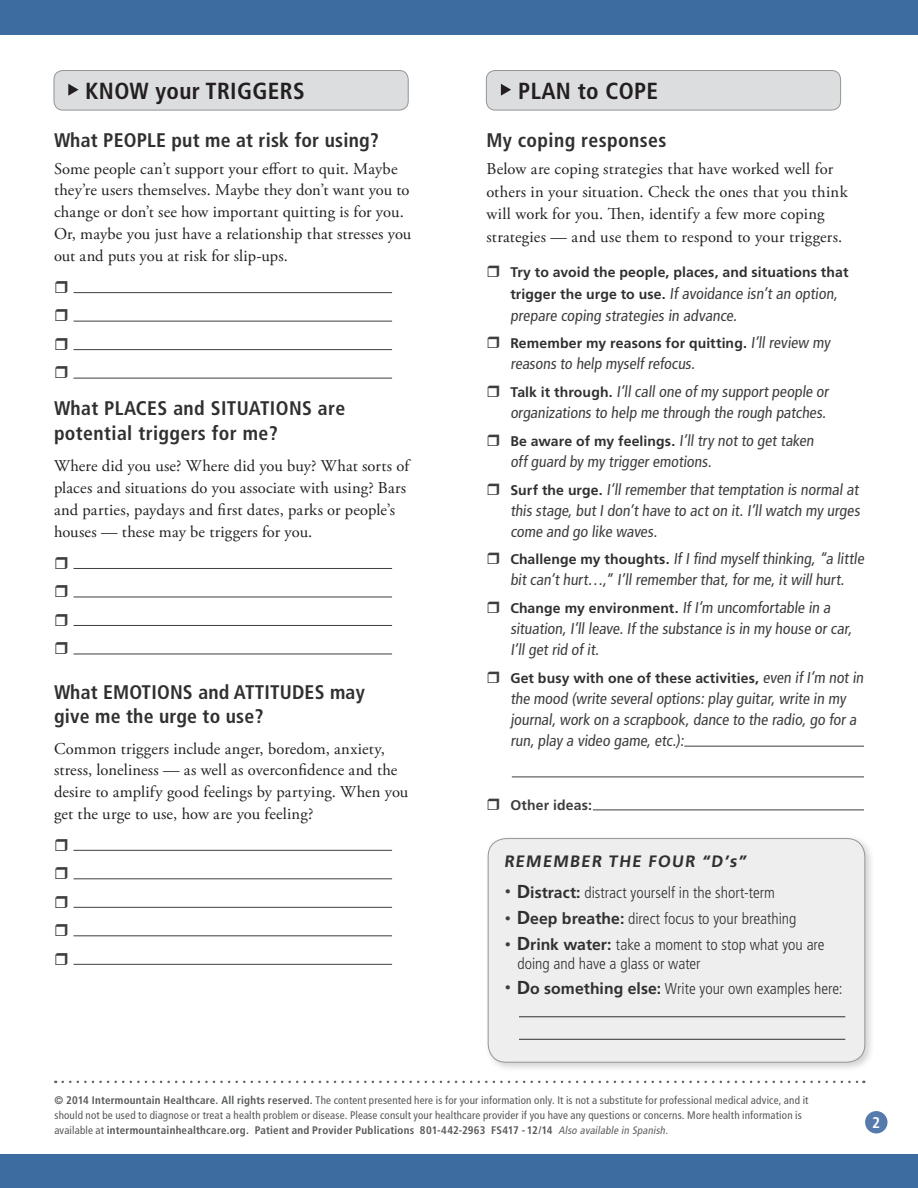
<style>
.page{position:relative;width:918px;height:1188px;background:#fff}
.page>*{position:absolute;margin:0;border:0;box-sizing:border-box;transform-origin:0 0}
.Level_1{font:700 condensed 23.25px "Frutiger LT Std";letter-spacing:.015em;color:#231f20}
.Level_2{font:700 condensed 19.65px/24.8px "Frutiger LT Std";letter-spacing:.01em;color:#312f30}
.Level_1-2{font:700 condensed 19.65px/24.8px "Frutiger LT Std";letter-spacing:.02em;color:#312f30}
.Main{font:16.5px/21.9px "Adobe Garamond Pro";letter-spacing:.01em;color:#231f20}
.Main-2{font:700 16.5px "Frutiger LT Std";color:#312f30}
.t1{font:condensed 15.75px/21px "Frutiger LT Std";color:#3e3e3f}
.Level_1-3{font:300 condensed 15.75px/18.8px "Frutiger LT Std";color:#312f30}
.t2{font:700 condensed 15.45px "Frutiger LT Std";color:#fff}
.t3{font:700 14.1px "Frutiger LT Std";letter-spacing:.01em;color:#312f30}
.t4{font:700 14.1px "Frutiger LT Std";letter-spacing:.01em;color:#3e3e3f}
.t5{font:condensed 10.95px/15px "Frutiger LT Std";letter-spacing:.015em;color:#57585a}
.s1{font-weight:700;font-stretch:normal;font-size:14.1px;color:#312f30}
.s2{font-weight:400;font-stretch:condensed;font-size:15.75px;color:#3e3e3f}
.s3{font-style:italic}
.s4{font-weight:700;font-stretch:normal;font-size:27px;color:#3e3e3f}
.s5{font-weight:700;font-stretch:normal;font-size:18.75px}
.s6{font-weight:700;font-stretch:normal}
.s7{font-weight:700}
.s8{font-style:italic;font-size:10.8px;color:#5c5c5f}
</style>
<div class="page">
<div style="left:0;top:1154px;width:918px;height:34px;background:#3d6ca1"></div>
<div style="left:865px;top:1111px;width:23px;height:22px;background:#567aac;border-radius:50%"></div>
<div style="left:0;top:0;width:918px;height:35px;background:#3d6ca1"></div>
<svg style="left:63px;top:1081px;width:801px;height:2px"></svg>
<div style="left:54px;top:71px;width:354px;height:39px;background:#dcdddf;border-radius:9px"></div>
<div style="left:54px;top:70px;width:355px;height:40px;border:1px solid #939598;border-radius:9px"></div>
<div style="left:486px;top:71px;width:355px;height:39px;background:#dcdddf;border-radius:9px"></div>
<div style="left:486px;top:70px;width:355px;height:40px;border:1px solid #939598;border-radius:9px"></div>
<hr style="left:74px;top:292px;width:318px;height:1px;background:#3e3e3f">
<hr style="left:74px;top:321px;width:318px;height:1px;background:#3e3e3f">
<hr style="left:74px;top:349px;width:318px;height:1px;background:#3e3e3f">
<hr style="left:74px;top:378px;width:318px;height:1px;background:#3e3e3f">
<hr style="left:74px;top:568px;width:318px;height:1px;background:#3e3e3f">
<hr style="left:74px;top:597px;width:318px;height:1px;background:#3e3e3f">
<hr style="left:74px;top:625px;width:318px;height:1px;background:#3e3e3f">
<hr style="left:74px;top:654px;width:318px;height:1px;background:#3e3e3f">
<hr style="left:74px;top:850px;width:318px;height:1px;background:#3e3e3f">
<hr style="left:74px;top:878px;width:318px;height:1px;background:#3e3e3f">
<hr style="left:74px;top:907px;width:318px;height:1px;background:#3e3e3f">
<hr style="left:74px;top:935px;width:318px;height:1px;background:#3e3e3f">
<hr style="left:74px;top:964px;width:318px;height:1px;background:#3e3e3f">
<svg style="left:68px;top:84px;width:11px;height:12px"></svg>
<hr style="left:684px;top:746px;width:180px;height:1px;background:#3e3e3f">
<hr style="left:512px;top:777px;width:352px;height:1px;background:#3e3e3f">
<hr style="left:593px;top:810px;width:271px;height:1px;background:#3e3e3f">
<div style="left:484px;top:835px;width:391px;height:237px;background:#231f20;opacity:.2"></div>
<div style="left:488px;top:839px;width:377px;height:223px;background:#eeeeef;border-radius:18px"></div>
<div style="left:488px;top:838px;width:377px;height:225px;border:1px solid #939598;border-radius:18px"></div>
<hr style="left:519px;top:1016px;width:326px;height:1px;background:#312f30">
<hr style="left:519px;top:1039px;width:326px;height:1px;background:#312f30">
<svg style="left:501px;top:84px;width:10px;height:12px"></svg>
<p class="Level_1" style="left:85px;top:77px;width:221px">KNOW your TRIGGERS</p>
<p class="Level_2" style="left:54px;top:128px;width:327px">What PEOPLE put me at risk for using?</p>
<p class="Main" style="left:54px;top:158px;width:359px">Some people can’t support your effort to quit. Maybe they’re users themselves. Maybe they don’t want you to change or don’t see how important quitting is for you.<br>Or, maybe you just have a relationship that stresses you out and puts you at risk for slip-ups.</p>
<p class="Level_1-2" style="left:54px;top:396px;width:293px">What PLACES and SITUATIONS are potential triggers for me?</p>
<p class="Main" style="left:54px;top:455px;width:357px">Where did you use? Where did you buy? What sorts of places and situations do you associate with using? Bars and parties, paydays and first dates, parks or people’s houses — these may be triggers for you.</p>
<p class="Level_2" style="left:54px;top:679px;width:312px">What EMOTIONS and ATTITUDES may give me the urge to use?</p>
<p class="Main" style="left:54px;top:738px;width:356px">Common triggers include anger, boredom, anxiety, stress, loneliness — as well as overconfidence and the desire to amplify good feelings by partying. When you get the urge to use, how are you feeling?</p>
<p class="Level_1" style="left:518px;top:77px;width:141px">PLAN to COPE</p>
<p class="Level_2" style="left:486px;top:128px;width:182px">My coping responses</p>
<p class="Main" style="left:486px;top:158px;width:363px;line-height:22.5px">Below are coping strategies that have worked well for others in your situation. Check the ones that you think will work for you. Then, identify a few more coping strategies — and use them to respond to your triggers.</p>
<p class="t3" style="left:510px;top:264px;width:340px">Try to avoid the people, places, and situations that</p>
<p class="t1" style="left:510px;top:283px;width:331px;line-height:21.8px"><span class="s1">trigger the urge to use.</span> If avoidance isn’t an option, prepare coping strategies in advance.</p>
<p class="t3" style="left:510px;top:335px;width:321px">Remember my reasons for quitting. <span class="s2">I’ll review my</span></p>
<p class="t1" style="left:510px;top:353px;width:188px">reasons to help myself refocus.</p>
<p class="t1" style="left:510px;top:381px;width:322px"><span class="s1">Talk it through.</span> I’ll call one of my support people or organizations to help me through the rough patches.</p>
<p class="t3" style="left:510px;top:433px;width:307px">Be aware of my feelings. <span class="s2">I’ll try not to get taken</span></p>
<p class="t1" style="left:510px;top:451px;width:205px">off guard by my trigger emotions.</p>
<p class="t1" style="left:510px;top:479px;width:353px;text-align:justify"><span class="s1">Sur f the urge.</span> I’ll remember that temptation is normal at this stage, but I don’t have to act on it. I’ll watch my urges come and go like waves.</p>
<p class="t1" style="left:510px;top:548px;width:357px"><span class="s1">Challenge my thoughts.</span> If I find myself thinking, “a little bit can’t hurt…,” I’ll remember that, for me, it <span class="s3">will</span>hurt.</p>
<p class="t1" style="left:510px;top:597px;width:345px"><span class="s1">Change my environment.</span> If I’m uncomfortable in a situation, I’ll leave. If the substance is in my house or car,<br>I’ll get rid of it.</p>
<p class="t3" style="left:510px;top:670px;width:357px">Get busy with one of these activities, <span class="s2">even if I’m not in</span></p>
<p class="t1" style="left:510px;top:688px;width:350px">the mood (write several options: play guitar, write in my journal, work on a scrapbook, dance to the radio, go for a run, play a video game, etc.):</p>
<p class="t4" style="left:510px;top:796px;width:83px">Other ideas:</p>
<p class="Main-2" style="left:504px;top:852px;width:246px">REMEMBER THE FOUR “D’s”</p>
<p class="Level_1-3" style="left:504px;top:883px;width:273px"><span class="s4">·</span> <span class="s5">D</span><span class="s6">istract:</span> distract yourself in the short-term</p>
<p class="Level_1-3" style="left:504px;top:910px;width:294px"><span class="s4">·</span> <span class="s5">D</span><span class="s6">eep breathe:</span> direct focus to your breathing</p>
<p class="Level_1-3" style="left:518px;top:936px;width:309px;text-indent:-14px"><span class="s4">·</span> <span class="s5">D</span><span class="s6">rink water:</span> take a moment to stop what you are doing and have a glass or water</p>
<p class="Level_1-3" style="left:504px;top:979px;width:340px"><span class="s4">·</span> <span class="s5">D</span><span class="s6">o something else:</span> Write your own examples here:</p>
<p class="t5" style="left:54px;top:1093px;width:756px"><span class="s7">© 2014 Intermountain Healthcare. All rights reserved.</span> The content presented here is for your information only. It is not a substitute for professional medical advice, and it should not be used to diagnose or treat a health problem or disease. Please consult your healthcare provider if you have any questions or concerns. More health information is available at <span class="s7">intermountainhealthcare.org. Patient and Provider Publications 801-442-2963 FS417 - 12/14</span> <span class="s8">Also available in Spanish.</span></p>
<p class="t2" style="left:872px;top:1113px;width:10px">2</p>
</div>
